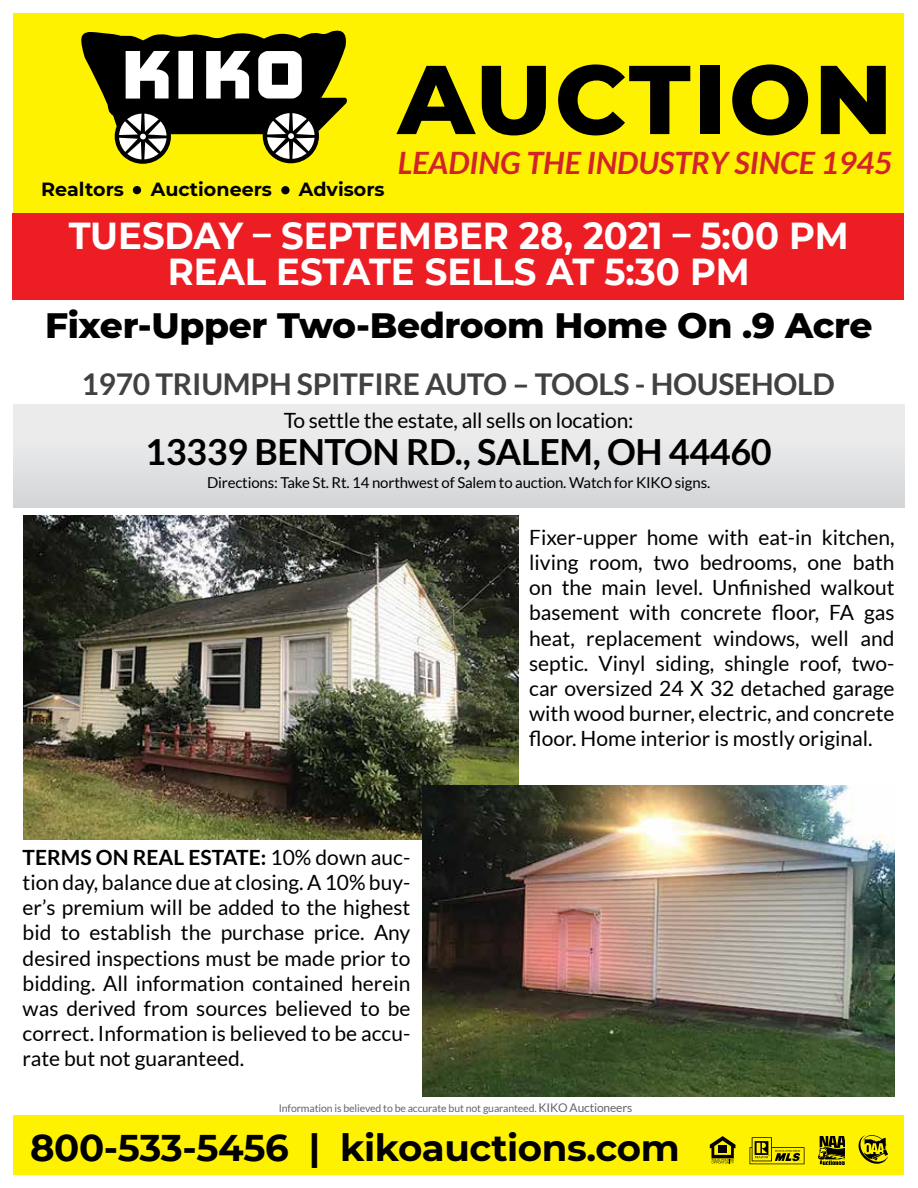
<style>
.page{position:relative;width:918px;height:1188px;background:#fff}
.page>*{position:absolute;margin:0;border:0;box-sizing:border-box;transform-origin:0 0}
.t1{font:800 97.5px "Montserrat";letter-spacing:.025em;color:#000}
.t2{font:700 37.5px/36px "Montserrat";color:#fff;text-align:center;scale:.95 1}
.t3{font:700 37.2px "Montserrat";letter-spacing:-.01em;color:#000}
.t4{font:800 36px "Montserrat";letter-spacing:-.01em;color:#000}
.t5{font:700 36px "Lato";letter-spacing:-.01em;color:#000}
.t6{font:italic 700 30.9px "Lato";color:#d2232a}
.t7{font:700 30px "Lato";letter-spacing:-.01em;color:#414042}
.t8{font:21px/25.2px "Lato";color:#000;text-align:justify}
.t9{font:700 19.05px "Montserrat";color:#000}
.t10{font:15px "Lato";letter-spacing:-.01em;color:#000}
.t11{font:10.5px "Lato";letter-spacing:-.01em;color:#636466}
.s1{font-weight:700}
.s2{font-size:12px}
</style>
<div class="page">
<div style="left:14px;top:1115px;width:890px;height:59px;background:#fff200"></div>
<svg style="left:710px;top:1136px;width:25px;height:27px"></svg>
<svg style="left:750px;top:1137px;width:54px;height:27px"></svg>
<svg style="left:818px;top:1137px;width:27px;height:27px"></svg>
<svg style="left:859px;top:1135px;width:29px;height:28px"></svg>
<div style="left:13px;top:404px;width:891px;height:104px;background:linear-gradient(to bottom,#f1f0f1,#d6d7d9)"></div>
<div style="left:13px;top:213px;width:891px;height:86px;background:#ed1d24"></div>
<img style="left:23px;top:516px;width:495px;height:324px">
<img style="left:423px;top:785px;width:471px;height:311px">
<div style="left:14px;top:13px;width:890px;height:200px;background:#fff200"></div>
<svg style="left:81px;top:30px;width:266px;height:134px"></svg>
<div style="left:133px;top:186px;width:8px;height:8px;background:#000;border-radius:50%"></div>
<div style="left:281px;top:186px;width:9px;height:8px;background:#000;border-radius:50%"></div>
<p class="t9" style="left:41px;top:176px;width:84px">Realtors</p>
<p class="t9" style="left:151px;top:176px;width:123px">Auctioneers</p>
<p class="t9" style="left:299px;top:176px;width:87px">Advisors</p>
<h1 class="t1" style="left:398px;top:28px;width:496px">AUCTION</h1>
<h3 class="t6" style="left:398px;top:145px;width:496px">LEADING THE INDUSTRY SINCE 1945</h3>
<h2 class="t2" style="left:69px;top:216px;width:822px">TUESDAY – SEPTEMBER 28, 2021 – 5:00 PM<br>REAL ESTATE SELLS AT 5:30 PM</h2>
<h3 class="t4" style="left:45px;top:299px;width:829px">Fixer-Upper Two-Bedroom Home On .9 Acre</h3>
<h3 class="t7" style="left:82px;top:367px;width:755px">1970 TRIUMPH SPITFIRE AUTO – TOOLS - HOUSEHOLD</h3>
<p class="t8" style="left:284px;top:408px;width:351px">To settle the estate, all sells on location:</p>
<h3 class="t5" style="left:145px;top:432px;width:628px">13339 BENTON RD., SALEM, OH 44460</h3>
<p class="t10" style="left:207px;top:474px;width:505px">Directions: Take St. Rt. 14 northwest of Salem to auction. Watch for KIKO signs.</p>
<p class="t8" style="left:23px;top:844px;width:389px"><span class="s1">TERMS ON REAL ESTATE:</span> 10% down auc&shy;tion day, balance due at closing. A 10% buy&shy;er’s premium will be added to the highest bid to establish the purchase price. Any desired inspections must be made prior to bidding. All information contained herein was derived from sources believed to be correct. Information is believed to be accu&shy;rate but not guaranteed.</p>
<p class="t8" style="left:529px;top:524px;width:367px">Fixer-upper home with eat-in kitchen, living room, two bedrooms, one bath on the main level. Unfinished walkout basement with concrete floor, FA gas heat, replacement windows, well and septic. Vinyl siding, shingle roof, two&shy;car oversized 24 X 32 detached garage with wood burner, electric, and concrete floor. Home interior is mostly original.</p>
<p class="t11" style="left:279px;top:1102px;width:355px">Information is believed to be accurate but not guaranteed. <span class="s2">KIKO Auctioneers</span></p>
<h3 class="t3" style="left:30px;top:1121px;width:651px">800-533-5456 | kikoauctions.com</h3>
</div>
